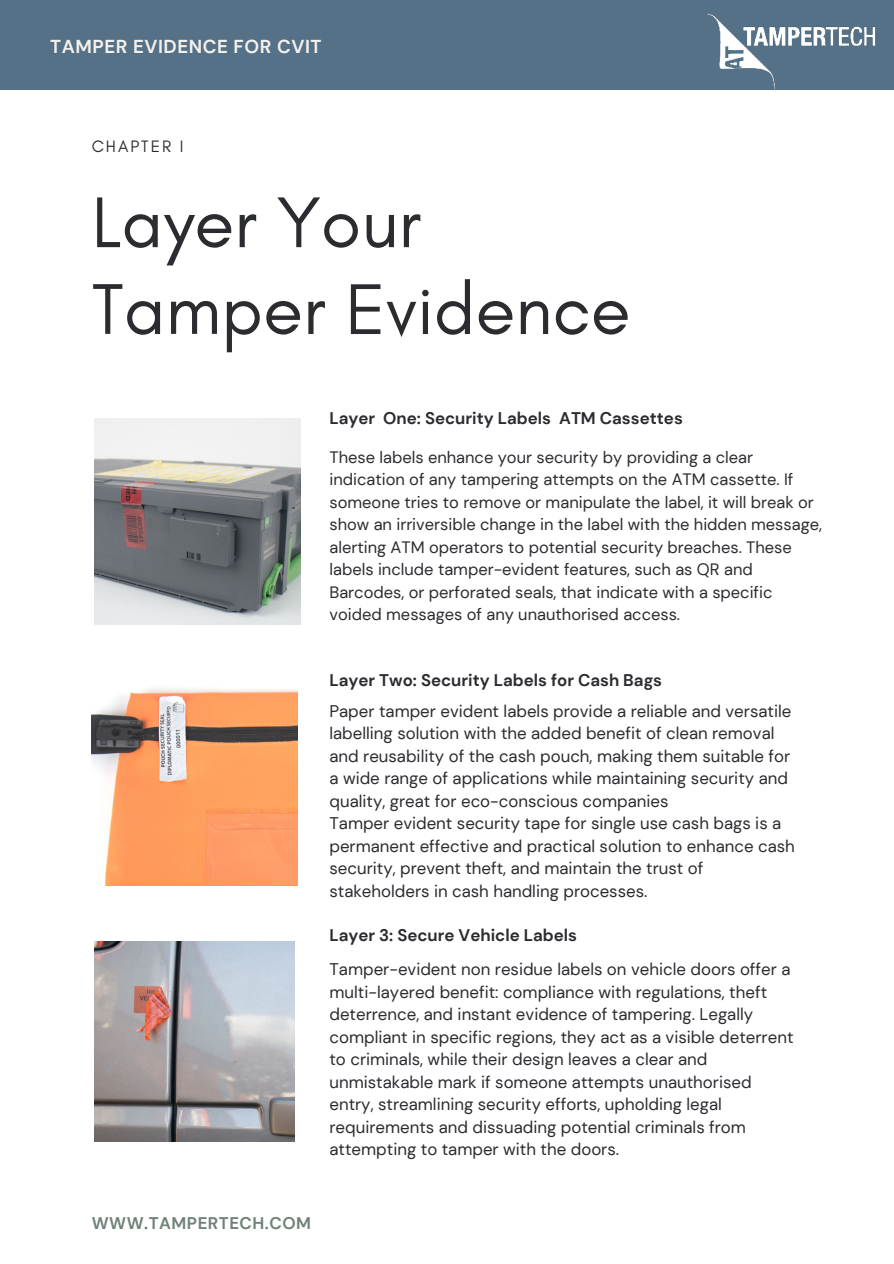
<style>
.page{position:relative;width:894px;height:1264px;background:#fff}
.page>*{position:absolute;margin:0;border:0;box-sizing:border-box;transform-origin:0 0}
.t1{font:73.05px/86.8px "Glacial Indifference";color:#2b2c30}
.t2{font:700 18.75px "DM Sans";letter-spacing:.03em;color:#f4f0eb}
.t3{font:16.8px/22.5px "DM Sans";color:#2b2c30}
.t4{font:700 16.8px "DM Sans";color:#2b2c30}
.t5{font:700 16.8px "DM Sans";letter-spacing:.03em;color:#6f8377}
.t6{font:16.8px "Glacial Indifference";letter-spacing:.12em;color:#2b2c30}
.t7{font:16.5px/22.5px "DM Sans";color:#2b2c30}
</style>
<div class="page">
<div style="left:0;top:0;width:893px;height:90px;background:#547187"></div>
<img style="left:94px;top:418px;width:206px;height:206px">
<img style="left:92px;top:688px;width:205px;height:197px">
<img style="left:94px;top:941px;width:200px;height:200px">
<img style="left:707px;top:13px;width:168px;height:77px">
<p class="t2" style="left:50px;top:34px;width:273px">TAMPER EVIDENCE FOR CVIT</p>
<p class="t6" style="left:92px;top:137px;width:93px">CHAPTER I</p>
<h1 class="t1" style="left:92px;top:180px;width:540px">Layer Your<br>Tamper Evidence</h1>
<p class="t4" style="left:329px;top:408px;width:355px">Layer One: Security Labels ATM Cassettes</p>
<p class="t7" style="left:329px;top:445px;width:494px">These labels enhance your security by providing a clear indication of any tampering attempts on the ATM cassette. If someone tries to remove or manipulate the label, it will break or show an irriversible change in the label with the hidden message, alerting ATM operators to potential security breaches. These labels include tamper-evident features, such as QR and Barcodes, or perforated seals, that indicate with a specific voided messages of any unauthorised access.</p>
<p class="t4" style="left:329px;top:669px;width:334px">Layer Two: Security Labels for Cash Bags</p>
<p class="t3" style="left:329px;top:699px;width:467px">Paper tamper evident labels provide a reliable and versatile labelling solution with the added benefit of clean removal and reusability of the cash pouch, making them suitable for a wide range of applications while maintaining security and quality, great for eco-conscious companies<br>Tamper evident security tape for single use cash bags is a permanent effective and practical solution to enhance cash security, prevent theft, and maintain the trust of stakeholders in cash handling processes.</p>
<p class="t4" style="left:329px;top:925px;width:249px">Layer 3: Secure Vehicle Labels</p>
<p class="t3" style="left:329px;top:958px;width:465px">Tamper-evident non residue labels on vehicle doors offer a multi-layered benefit: compliance with regulations, theft deterrence, and instant evidence of tampering. Legally compliant in specific regions, they act as a visible deterrent to criminals, while their design leaves a clear and unmistakable mark if someone attempts unauthorised entry, streamlining security efforts, upholding legal requirements and dissuading potential criminals from attempting to tamper with the doors.</p>
<p class="t5" style="left:92px;top:1212px;width:221px">WWW.TAMPERTECH.COM</p>
</div>
